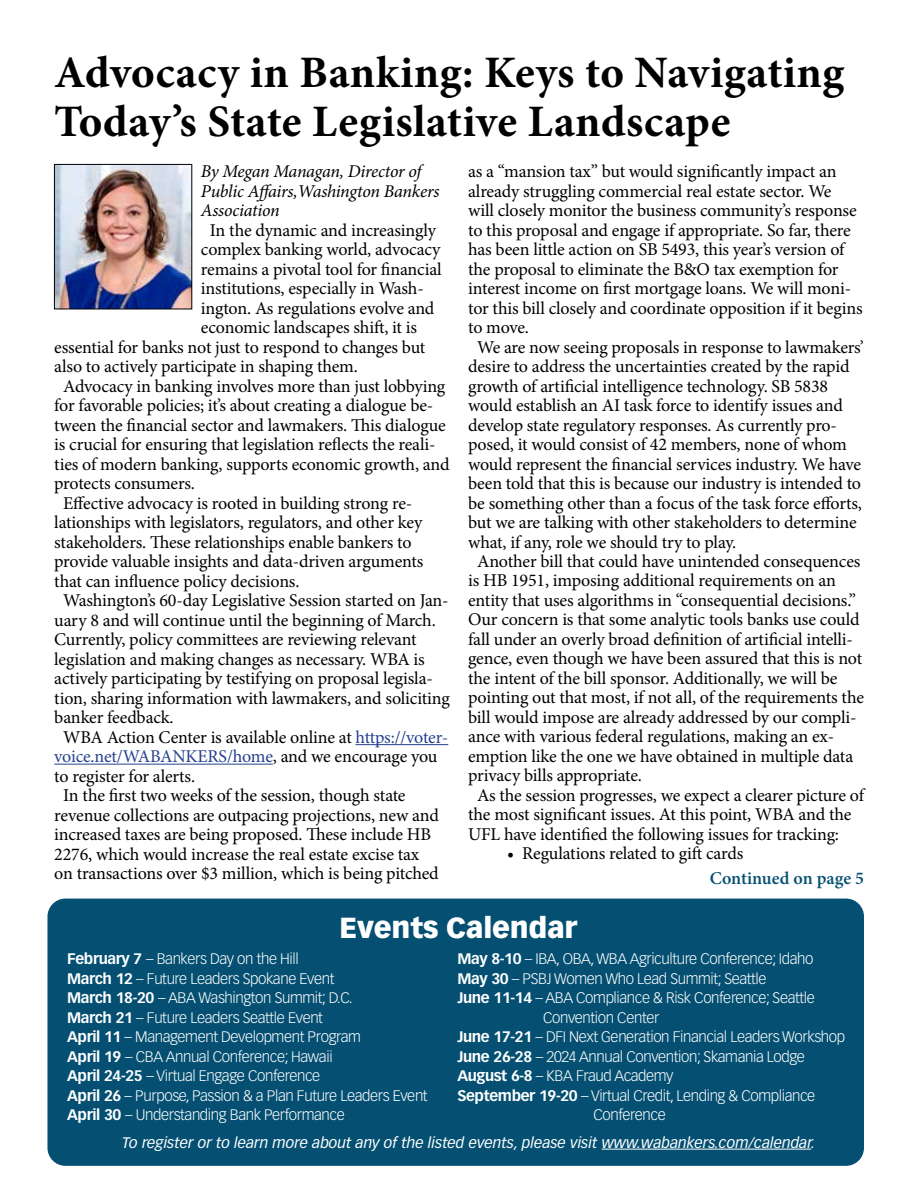
<style>
.page{position:relative;width:918px;height:1188px;background:#fff}
.page>*{position:absolute;margin:0;border:0;box-sizing:border-box;transform-origin:0 0}
.t1{font:700 45px/49.5px "Minion Pro";letter-spacing:.01em;color:#000}
.t2{font:900 28.5px "Vectora LT Pro";letter-spacing:-.01em;color:#fff}
.t3{font:18px "Minion Pro";letter-spacing:-.01em;color:#000}
.t4{font:italic 18px/19.5px "Minion Pro";letter-spacing:-.02em;color:#000}
.t5{font:18px "Minion Pro";letter-spacing:-.015em;color:#25408f}
.t6{font:600 18px "Minion Pro";color:#055072}
.t7{font:300 15px/19.5px "Vectora LT Pro";letter-spacing:-.025em;color:#fff}
.t8{font:italic 15px "Vectora LT Pro";color:#fff}
.s1{color:#25408f}
.s2{color:#000}
.s3{font-weight:700}
</style>
<div class="page">
<div style="left:47px;top:899px;width:817px;height:267px;background:#055072;border-radius:18px"></div>
<hr style="left:602px;top:1149px;width:209px;height:1px;background:#fff">
<hr style="left:356px;top:744px;width:92px;height:1px;background:#25408f">
<hr style="left:54px;top:764px;width:219px;height:1px;background:#25408f">
<img style="left:56px;top:166px;width:134px;height:141px">
<div style="left:54px;top:164px;width:138px;height:145px;border:1px solid #000"></div>
<h1 class="t1" style="left:54px;top:47px;width:792px">Advocacy in Banking: Keys to Navigating<br>Today’s State Legislative Landscape</h1>
<p class="t4" style="left:201px;top:162px;width:240px">By Megan Managan, Director of<br>Public Affairs,Washington Bankers<br>Association</p>
<p class="t3" style="left:210px;top:218px;width:228px">In the dynamic and increasingly</p>
<p class="t3" style="left:201px;top:238px;width:241px">complex banking world, advocacy</p>
<p class="t3" style="left:201px;top:257px;width:242px">remains a pivotal tool for financial</p>
<p class="t3" style="left:201px;top:276px;width:224px">institutions, especially in Wash-</p>
<p class="t3" style="left:201px;top:296px;width:235px">ington. As regulations evolve and</p>
<p class="t3" style="left:201px;top:315px;width:218px">economic landscapes shift, it is</p>
<p class="t3" style="left:54px;top:335px;width:373px">essential for banks not just to respond to changes but</p>
<p class="t3" style="left:54px;top:354px;width:305px">also to actively participate in shaping them.</p>
<p class="t3" style="left:63px;top:374px;width:384px">Advocacy in banking involves more than just lobbying</p>
<p class="t3" style="left:54px;top:393px;width:381px">for favorable policies; it’s about creating a dialogue be-</p>
<p class="t3" style="left:54px;top:413px;width:393px">tween the financial sector and lawmakers. This dialogue</p>
<p class="t3" style="left:54px;top:432px;width:383px">is crucial for ensuring that legislation reflects the reali-</p>
<p class="t3" style="left:54px;top:452px;width:397px">ties of modern banking, supports economic growth, and</p>
<p class="t3" style="left:54px;top:471px;width:142px">protects consumers.</p>
<p class="t3" style="left:63px;top:491px;width:350px">Effective advocacy is rooted in building strong re-</p>
<p class="t3" style="left:54px;top:510px;width:370px">lationships with legislators, regulators, and other key</p>
<p class="t3" style="left:54px;top:530px;width:359px">stakeholders. These relationships enable bankers to</p>
<p class="t3" style="left:54px;top:549px;width:371px">provide valuable insights and data-driven arguments</p>
<p class="t3" style="left:54px;top:569px;width:247px">that can influence policy decisions.</p>
<p class="t3" style="left:63px;top:588px;width:387px">Washington’s 60-day Legislative Session started on Jan-</p>
<p class="t3" style="left:54px;top:608px;width:383px">uary 8 and will continue until the beginning of March.</p>
<p class="t3" style="left:54px;top:627px;width:364px">Currently, policy committees are reviewing relevant</p>
<p class="t3" style="left:54px;top:647px;width:372px">legislation and making changes as necessary. WBA is</p>
<p class="t3" style="left:54px;top:666px;width:380px">actively participating by testifying on proposal legisla-</p>
<p class="t3" style="left:54px;top:686px;width:397px">tion, sharing information with lawmakers, and soliciting</p>
<p class="t3" style="left:54px;top:705px;width:121px">banker feedback.</p>
<p class="t3" style="left:63px;top:725px;width:387px">WBA Action Center is available online at <span class="s1">https://voter-</span></p>
<p class="t5" style="left:54px;top:744px;width:385px">voice.net/WABANKERS/home<span class="s2">, and we encourage you</span></p>
<p class="t3" style="left:54px;top:764px;width:142px">to register for alerts.</p>
<p class="t3" style="left:63px;top:783px;width:344px">In the first two weeks of the session, though state</p>
<p class="t3" style="left:54px;top:803px;width:386px">revenue collections are outpacing projections, new and</p>
<p class="t3" style="left:54px;top:822px;width:378px">increased taxes are being proposed. These include HB</p>
<p class="t3" style="left:54px;top:842px;width:367px">2276, which would increase the real estate excise tax</p>
<p class="t3" style="left:54px;top:861px;width:386px">on transactions over $3 million, which is being pitched</p>
<p class="t3" style="left:468px;top:159px;width:370px">as a “mansion tax” but would significantly impact an</p>
<p class="t3" style="left:468px;top:179px;width:365px">already struggling commercial real estate sector. We</p>
<p class="t3" style="left:468px;top:198px;width:390px">will closely monitor the business community’s response</p>
<p class="t3" style="left:468px;top:218px;width:384px">to this proposal and engage if appropriate. So far, there</p>
<p class="t3" style="left:468px;top:237px;width:378px">has been little action on SB 5493, this year’s version of</p>
<p class="t3" style="left:468px;top:257px;width:372px">the proposal to eliminate the B&amp;O tax exemption for</p>
<p class="t3" style="left:468px;top:276px;width:385px">interest income on first mortgage loans. We will moni-</p>
<p class="t3" style="left:468px;top:296px;width:396px">tor this bill closely and coordinate opposition if it begins</p>
<p class="t3" style="left:468px;top:315px;width:62px">to move.</p>
<p class="t3" style="left:477px;top:335px;width:388px">We are now seeing proposals in response to lawmakers’</p>
<p class="t3" style="left:468px;top:354px;width:383px">desire to address the uncertainties created by the rapid</p>
<p class="t3" style="left:468px;top:374px;width:362px">growth of artificial intelligence technology. SB 5838</p>
<p class="t3" style="left:468px;top:393px;width:376px">would establish an AI task force to identify issues and</p>
<p class="t3" style="left:468px;top:413px;width:370px">develop state regulatory responses. As currently pro-</p>
<p class="t3" style="left:468px;top:432px;width:380px">posed, it would consist of 42 members, none of whom</p>
<p class="t3" style="left:468px;top:452px;width:395px">would represent the financial services industry. We have</p>
<p class="t3" style="left:468px;top:471px;width:394px">been told that this is because our industry is intended to</p>
<p class="t3" style="left:468px;top:491px;width:395px">be something other than a focus of the task force efforts,</p>
<p class="t3" style="left:468px;top:510px;width:390px">but we are talking with other stakeholders to determine</p>
<p class="t3" style="left:468px;top:530px;width:270px">what, if any, role we should try to play.</p>
<p class="t3" style="left:477px;top:549px;width:385px">Another bill that could have unintended consequences</p>
<p class="t3" style="left:468px;top:569px;width:369px">is HB 1951, imposing additional requirements on an</p>
<p class="t3" style="left:468px;top:588px;width:389px">entity that uses algorithms in “consequential decisions.”</p>
<p class="t3" style="left:468px;top:608px;width:393px">Our concern is that some analytic tools banks use could</p>
<p class="t3" style="left:468px;top:627px;width:386px">fall under an overly broad definition of artificial intelli-</p>
<p class="t3" style="left:468px;top:647px;width:396px">gence, even though we have been assured that this is not</p>
<p class="t3" style="left:468px;top:666px;width:371px">the intent of the bill sponsor. Additionally, we will be</p>
<p class="t3" style="left:468px;top:686px;width:397px">pointing out that most, if not all, of the requirements the</p>
<p class="t3" style="left:468px;top:705px;width:390px">bill would impose are already addressed by our compli-</p>
<p class="t3" style="left:468px;top:725px;width:368px">ance with various federal regulations, making an ex-</p>
<p class="t3" style="left:468px;top:744px;width:387px">emption like the one we have obtained in multiple data</p>
<p class="t3" style="left:468px;top:764px;width:175px">privacy bills appropriate.</p>
<p class="t3" style="left:477px;top:783px;width:388px">As the session progresses, we expect a clearer picture of</p>
<p class="t3" style="left:468px;top:803px;width:385px">the most significant issues. At this point, WBA and the</p>
<p class="t3" style="left:468px;top:822px;width:372px">UFL have identified the following issues for tracking:</p>
<p class="t3" style="left:507px;top:842px;width:238px">• Regulations related to gift cards</p>
<p class="t6" style="left:710px;top:865px;width:156px">Continued on page 5</p>
<h2 class="t2" style="left:339px;top:910px;width:239px">Events Calendar</h2>
<p class="t7" style="left:67px;top:949px;width:362px"><span class="s3">February 7</span> – Bankers Day on the Hill<br><span class="s3">March 12</span> – Future Leaders Spokane Event<br><span class="s3">March 18-20</span> – ABA Washington Summit; D.C.<br><span class="s3">March 21</span> – Future Leaders Seattle Event<br><span class="s3">April 11</span> – Management Development Program<br><span class="s3">April 19</span> – CBA Annual Conference; Hawaii<br><span class="s3">April 24-25</span> – Virtual Engage Conference<br><span class="s3">April 26</span> – Purpose, Passion &amp; a Plan Future Leaders Event <span class="s3">April 30</span> – Understanding Bank Performance</p>
<p class="t7" style="left:457px;top:949px;width:358px"><span class="s3">May 8-10</span> – IBA, OBA, WBA Agriculture Conference; Idaho</p>
<p class="t7" style="left:457px;top:969px;width:311px"><span class="s3">May 30</span> – PSBJ Women Who Lead Summit; Seattle</p>
<p class="t7" style="left:457px;top:988px;width:359px"><span class="s3">June 11-14</span> – ABA Compliance &amp; Risk Conference; Seattle</p>
<p class="t7" style="left:543px;top:1008px;width:118px">Convention Center</p>
<p class="t7" style="left:457px;top:1027px;width:389px"><span class="s3">June 17-21</span> – DFI Next Generation Financial Leaders Workshop</p>
<p class="t7" style="left:457px;top:1047px;width:349px"><span class="s3">June 26-28</span> – 2024 Annual Convention; Skamania Lodge</p>
<p class="t7" style="left:457px;top:1066px;width:218px"><span class="s3">August 6-8</span> – KBA Fraud Academy</p>
<p class="t7" style="left:457px;top:1086px;width:359px"><span class="s3">September 19-20</span> – Virtual Credit, Lending &amp; Compliance</p>
<p class="t7" style="left:594px;top:1105px;width:74px">Conference</p>
<p class="t8" style="left:123px;top:1133px;width:694px">To register or to learn more about any of the listed events, please visit www.wabankers.com/calendar.</p>
</div>
